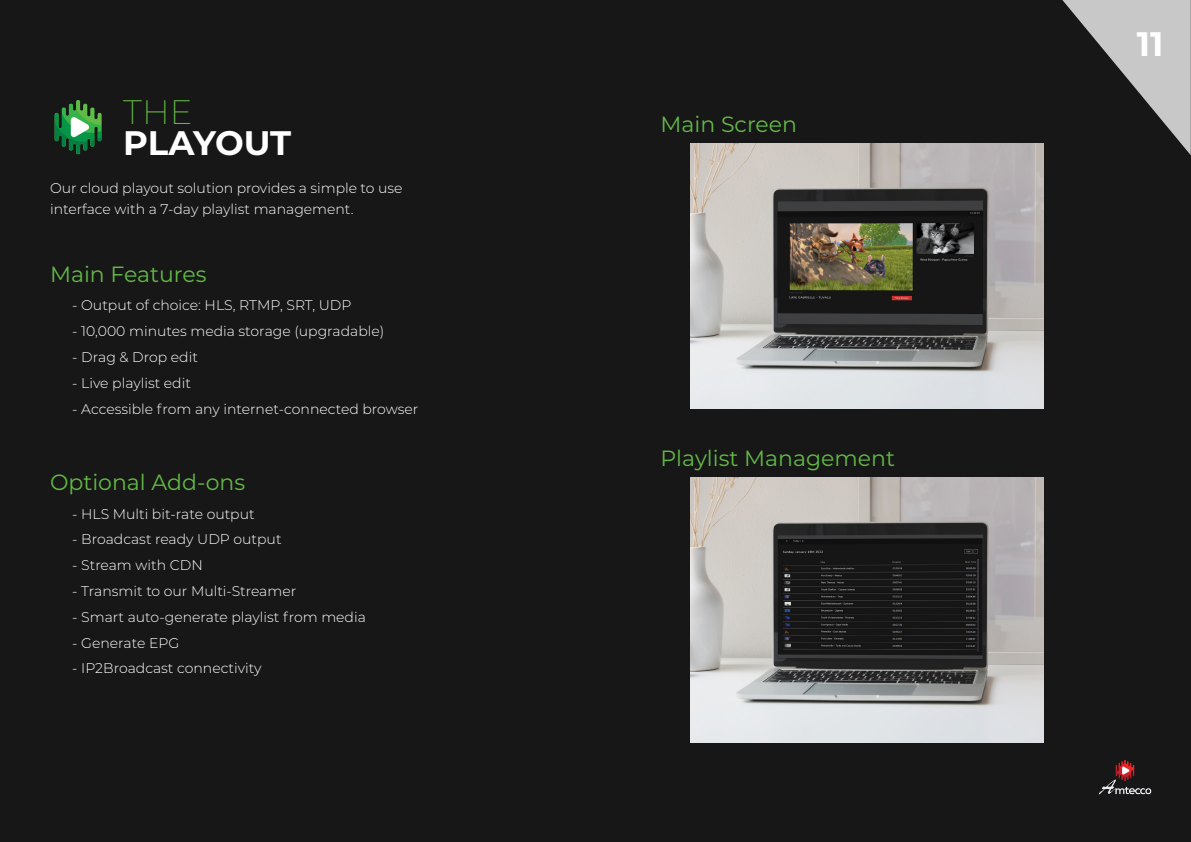
<style>
.page{position:relative;width:1191px;height:842px;background:#fff}
.page>*{position:absolute;margin:0;border:0;box-sizing:border-box;transform-origin:0 0}
.Title_Black{font:700 34px "Montserrat";letter-spacing:-.01em;color:#fff}
.Title_Red{font:200 34px "Montserrat";color:#63ba46}
.Title_2{font:22px "Montserrat";color:#63ba46}
.Sub-Heading_Grey{font:300 14px/20.8px "Montserrat";color:#fff}
</style>
<div class="page">
<div style="left:595px;top:0;width:596px;height:842px;background:#171717"></div>
<div style="left:0;top:0;width:595px;height:842px;background:#171717"></div>
<img style="left:1098px;top:760px;width:54px;height:35px">
<img style="left:690px;top:143px;width:353px;height:265px">
<img style="left:690px;top:477px;width:353px;height:265px">
<img style="left:54px;top:100px;width:48px;height:55px">
<svg style="left:1062px;top:0;width:128px;height:154px"></svg>
<p class="Title_Red" style="left:123px;top:90px;width:71px">THE</p>
<p class="Title_Black" style="left:123px;top:119px;width:169px">PLAYOUT</p>
<p class="Sub-Heading_Grey" style="left:50px;top:177px;width:354px">Our cloud playout solution provides a simple to use interface with a 7-day playlist management.</p>
<p class="Title_2" style="left:50px;top:259px;width:158px">Main Features</p>
<p class="Sub-Heading_Grey" style="left:72px;top:295px;width:281px">- Output of choice: HLS, RTMP, SRT, UDP</p>
<p class="Sub-Heading_Grey" style="left:72px;top:320px;width:313px">- 10,000 minutes media storage (upgradable)</p>
<p class="Sub-Heading_Grey" style="left:72px;top:346px;width:127px">- Drag &amp; Drop edit</p>
<p class="Sub-Heading_Grey" style="left:72px;top:372px;width:120px">- Live playlist edit</p>
<p class="Sub-Heading_Grey" style="left:72px;top:398px;width:347px">- Accessible from any internet-connected browser</p>
<p class="Title_2" style="left:50px;top:467px;width:197px">Optional Add-ons</p>
<p class="Sub-Heading_Grey" style="left:72px;top:503px;width:184px">- HLS Multi bit-rate output</p>
<p class="Sub-Heading_Grey" style="left:72px;top:529px;width:211px">- Broadcast ready UDP output</p>
<p class="Sub-Heading_Grey" style="left:72px;top:554px;width:132px">- Stream with CDN</p>
<p class="Sub-Heading_Grey" style="left:72px;top:580px;width:225px">- Transmit to our Multi-Streamer</p>
<p class="Sub-Heading_Grey" style="left:72px;top:606px;width:295px">- Smart auto-generate playlist from media</p>
<p class="Sub-Heading_Grey" style="left:72px;top:632px;width:108px">- Generate EPG</p>
<p class="Sub-Heading_Grey" style="left:72px;top:658px;width:191px">- IP2Broadcast connectivity</p>
<p class="Title_2" style="left:660px;top:109px;width:138px">Main Screen</p>
<p class="Title_2" style="left:660px;top:443px;width:236px">Playlist Management</p>
<h1 class="Title_Black" style="left:1136px;top:19px;width:28px">11</h1>
</div>
